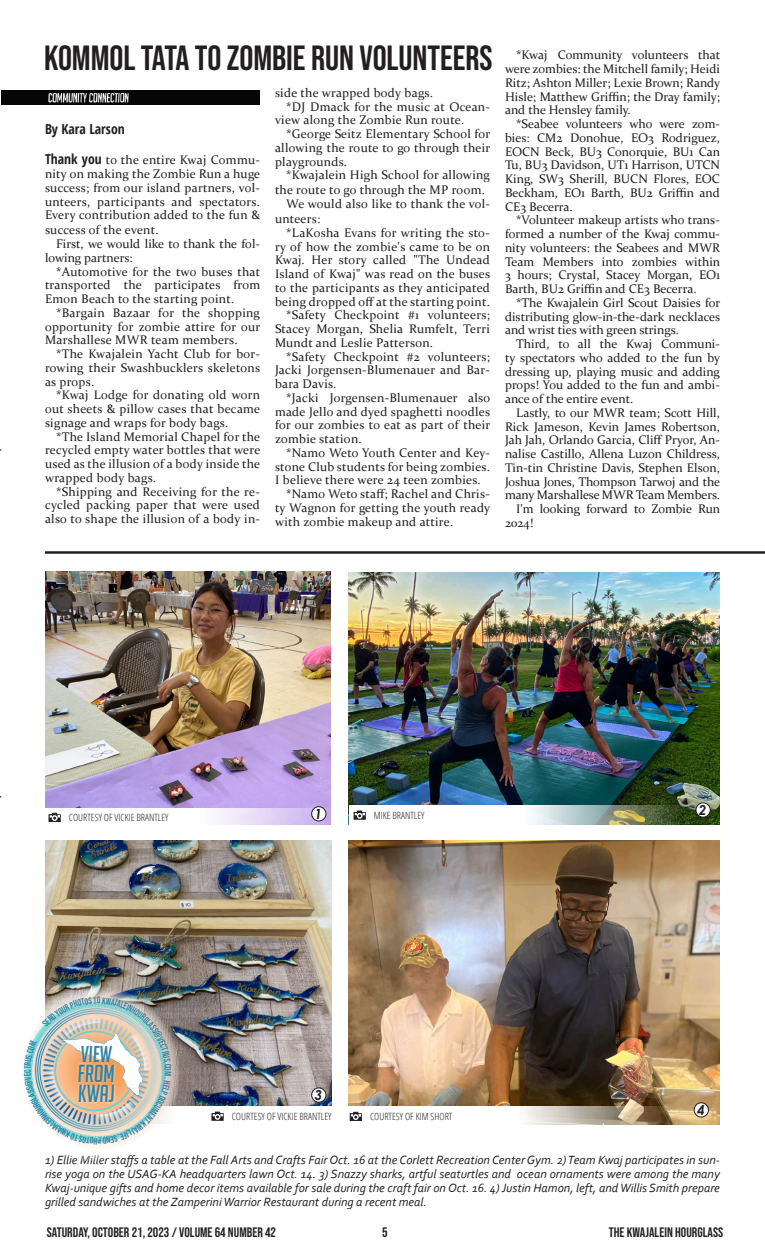
<style>
.page{position:relative;width:765px;height:1260px;background:#fff}
.page>*{position:absolute;margin:0;border:0;box-sizing:border-box;transform-origin:0 0}
.t1{font:35px "Bebas Neue";color:#231f20}
.t2{font:italic 24.12px/20.1px "Big Noodle Titling";color:#3483a4}
.t3{font:italic 22.38px "Big Noodle Titling";color:#3483a4}
.t4{font:13.75px "Bebas Neue";color:#231f20}
.t5{font:700 condensed 13.75px "Open Sans";color:#231f20}
.t6{font:italic 700 13.75px "Century Gothic";color:#231f20}
.Body_Text{font:12.5px/13.8px "Constantia";letter-spacing:.02em;color:#231f20;text-align:justify}
.t7{font:italic 12.5px/13.8px "Corbel";color:#231f20;text-align:justify}
.Body_Text-2{font:12.5px/13.8px "Constantia";color:#231f20}
.Body_Text-3{font:12.5px/13.8px "Constantia";letter-spacing:-.01em;color:#231f20}
.t8{font:300 condensed 10px "Open Sans";color:#231f20}
.t9{font:9.38px "Bebas Neue";color:#3483a4}
.s1{font-family:"Open Sans";font-weight:700;font-stretch:condensed;font-size:13.75px}
</style>
<div class="page">
<img style="left:349px;top:840px;width:370px;height:285px">
<img style="left:45px;top:840px;width:286px;height:266px">
<img style="left:45px;top:571px;width:285px;height:237px">
<img style="left:349px;top:572px;width:371px;height:253px">
<img style="left:1px;top:91px;width:259px;height:14px">
<hr style="left:45px;top:551px;width:720px;height:3px;background:#231f20">
<svg style="left:48px;top:808px;width:283px;height:17px"></svg>
<div style="left:49px;top:814px;width:12px;height:8px;border:1px solid #231f20"></div>
<svg style="left:50px;top:813px;width:10px;height:8px"></svg>
<svg style="left:349px;top:805px;width:332px;height:20px"></svg>
<div style="left:354px;top:812px;width:12px;height:8px;border:1px solid #231f20"></div>
<svg style="left:355px;top:811px;width:10px;height:8px"></svg>
<svg style="left:349px;top:1107px;width:325px;height:18px"></svg>
<div style="left:350px;top:1113px;width:12px;height:8px;border:1px solid #231f20"></div>
<svg style="left:351px;top:1112px;width:10px;height:8px"></svg>
<div style="left:312px;top:807px;width:14px;height:14px;background:#fff;border-radius:50%"></div>
<div style="left:311px;top:806px;width:15px;height:15px;border:1px solid #231f20;border-radius:50%"></div>
<div style="left:696px;top:803px;width:14px;height:14px;background:#fff;border-radius:50%"></div>
<div style="left:696px;top:803px;width:15px;height:14px;border:1px solid #231f20;border-radius:50%"></div>
<div style="left:694px;top:1103px;width:14px;height:14px;background:#fff;border-radius:50%"></div>
<div style="left:694px;top:1102px;width:15px;height:15px;border:1px solid #231f20;border-radius:50%"></div>
<div style="left:212px;top:1113px;width:12px;height:8px;border:1px solid #231f20"></div>
<svg style="left:213px;top:1112px;width:10px;height:8px"></svg>
<div style="left:312px;top:1088px;width:14px;height:14px;background:#fff;border-radius:50%"></div>
<div style="left:311px;top:1088px;width:15px;height:15px;border:1px solid #231f20;border-radius:50%"></div>
<img style="left:45px;top:972px;width:150px;height:134px">
<img style="left:24px;top:993px;width:150px;height:155px">
<p class="t1" style="left:44px;top:38px;width:450px">KOMMOL TATA TO ZOMBIE RUN VOLUNTEERS</p>
<p class="Body_Text" style="left:275px;top:85px;width:159px">side the wrapped body bags.</p>
<p class="Body_Text" style="left:275px;top:99px;width:216px;text-indent:11px">*DJ Dmack for the music at Ocean&shy;view along the Zombie Run route.</p>
<p class="Body_Text" style="left:275px;top:126px;width:217px;text-indent:11px">*George Seitz Elementary School for allowing the route to go through their playgrounds.</p>
<p class="Body_Text" style="left:275px;top:167px;width:217px;line-height:15px;text-indent:11px">*Kwajalein High School for allowing the route to go through the MP room.</p>
<p class="Body_Text" style="left:275px;top:196px;width:216px;line-height:15px;text-indent:11px">We would also like to thank the vol&shy;unteers:</p>
<p class="Body_Text" style="left:275px;top:225px;width:217px;text-indent:11px">*LaKosha Evans for writing the sto&shy;ry of how the zombie's came to be on Kwaj. Her story called "The Undead Island of Kwaj" was read on the buses to the participants as they anticipated being dropped off at the starting point.</p>
<p class="Body_Text" style="left:275px;top:308px;width:217px;text-indent:11px">*Safety Checkpoint #1 volunteers; Stacey Morgan, Shelia Rumfelt, Terri Mundt and Leslie Patterson.</p>
<p class="Body_Text" style="left:275px;top:349px;width:217px;text-indent:11px">*Safety Checkpoint #2 volunteers; Jacki Jorgensen-Blumenauer and Bar&shy;bara Davis.</p>
<p class="Body_Text" style="left:275px;top:390px;width:217px;text-indent:11px">*Jacki Jorgensen-Blumenauer also made Jello and dyed spaghetti noodles for our zombies to eat as part of their zombie station.</p>
<p class="Body_Text" style="left:275px;top:445px;width:216px;text-indent:11px">*Namo Weto Youth Center and Key&shy;stone Club students for being zombies.<br>I believe there were 24 teen zombies.</p>
<p class="Body_Text" style="left:275px;top:486px;width:217px;text-indent:11px">*Namo Weto staff; Rachel and Chris&shy;ty Wagnon for getting the youth ready with zombie makeup and attire.</p>
<p class="t5" style="left:45px;top:120px;width:81px">By Kara Larson</p>
<p class="Body_Text" style="left:45px;top:153px;width:217px"><span class="s1">Thank you</span> to the entire Kwaj Commu&shy;nity on making the Zombie Run a huge success; from our island partners, vol&shy;unteers, participants and spectators.<br>Every contribution added to the fun &amp;</p>
<p class="Body_Text" style="left:45px;top:223px;width:115px">success of the event.</p>
<p class="Body_Text-2" style="left:45px;top:236px;width:216px;text-indent:11px">First, we would like to thank the fol&shy;lowing partners:</p>
<p class="Body_Text" style="left:45px;top:264px;width:217px;text-indent:11px">*Automotive for the two buses that transported the participates from Emon Beach to the starting point.</p>
<p class="Body_Text" style="left:45px;top:305px;width:217px;text-indent:11px">*Bargain Bazaar for the shopping opportunity for zombie attire for our Marshallese MWR team members.</p>
<p class="Body_Text" style="left:45px;top:346px;width:217px;text-indent:11px">*The Kwajalein Yacht Club for bor&shy;rowing their Swashbucklers skeletons as props.</p>
<p class="Body_Text" style="left:45px;top:388px;width:217px;text-indent:11px">*Kwaj Lodge for donating old worn out sheets &amp; pillow cases that became signage and wraps for body bags.</p>
<p class="Body_Text" style="left:45px;top:429px;width:217px;text-indent:11px">*The Island Memorial Chapel for the recycled empty water bottles that were used as the illusion of a body inside the wrapped body bags.</p>
<p class="Body_Text" style="left:45px;top:484px;width:216px;text-indent:11px">*Shipping and Receiving for the re&shy;cycled packing paper that were used also to shape the illusion of a body in-</p>
<p class="Body_Text" style="left:505px;top:48px;width:217px;text-indent:11px">*Kwaj Community volunteers that were zombies: the Mitchell family; Heidi Ritz; Ashton Miller; Lexie Brown; Randy Hisle; Matthew Griffin; the Dray family; and the Hensley family.</p>
<p class="Body_Text" style="left:505px;top:116px;width:217px;text-indent:11px">*Seabee volunteers who were zom&shy;bies: CM2 Donohue, EO3 Rodriguez, EOCN Beck, BU3 Conorquie, BU1 Can Tu, BU3 Davidson, UT1 Harrison, UTCN King, SW3 Sherill, BUCN Flores, EOC Beckham, EO1 Barth, BU2 Griffin and CE3 Becerra.</p>
<p class="Body_Text" style="left:505px;top:213px;width:217px;text-indent:11px">*Volunteer makeup artists who trans&shy;formed a number of the Kwaj commu&shy;nity volunteers: the Seabees and MWR Team Members into zombies within 3 hours; Crystal, Stacey Morgan, EO1<br>Barth, BU2 Griffin and CE3 Becerra.</p>
<p class="Body_Text" style="left:505px;top:295px;width:217px;text-indent:11px">*The Kwajalein Girl Scout Daisies for distributing glow-in-the-dark necklaces and wrist ties with green strings.</p>
<p class="Body_Text" style="left:505px;top:336px;width:217px;text-indent:11px">Third, to all the Kwaj Communi&shy;ty spectators who added to the fun by dressing up, playing music and adding props! You added to the fun and ambi&shy;ance of the entire event.</p>
<p class="Body_Text" style="left:505px;top:405px;width:217px;text-indent:11px">Lastly, to our MWR team; Scott Hill, Rick Jameson, Kevin James Robertson, Jah Jah, Orlando Garcia, Cliff Pryor, An&shy;nalise Castillo, Allena Luzon Childress, Tin-tin Christine Davis, Stephen Elson, Joshua Jones, Thompson Tarwoj and the many Marshallese MWR Team Members.</p>
<p class="Body_Text-3" style="left:505px;top:501px;width:217px;text-indent:11px">I'm looking forward to Zombie Run<br>2024!</p>
<p class="t6" style="left:315px;top:803px;width:9px">1</p>
<p class="t6" style="left:699px;top:800px;width:9px">2</p>
<p class="t8" style="left:69px;top:811px;width:101px">COURTESY OF VICKIE BRANTLEY</p>
<p class="t8" style="left:374px;top:809px;width:52px">MIKE BRANTLEY</p>
<p class="t9" style="left:22px;top:1073px;width:5px;rotate:-90deg">C</p>
<p class="t3" style="left:81px;top:1042px;width:33px">VIEW</p>
<p class="t2" style="left:78px;top:1063px;width:38px">FROM<br>KWAJ</p>
<p class="t6" style="left:315px;top:1085px;width:9px">3</p>
<p class="t8" style="left:232px;top:1110px;width:101px">COURTESY OF VICKIE BRANTLEY</p>
<p class="t8" style="left:370px;top:1110px;width:84px">COURTESY OF KIM SHORT</p>
<p class="t6" style="left:697px;top:1100px;width:9px">4</p>
<p class="t7" style="left:45px;top:1153px;width:677px">1) Ellie Miller staffs a table at the Fall Arts and Crafts Fair Oct. 16 at the Corlett Recreation Center Gym. 2) Team Kwaj participates in sun&shy;rise yoga on the USAG-KA headquarters lawn Oct. 14. 3) Snazzy sharks, artful seaturtles and ocean ornaments were among the many Kwaj-unique gifts and home decor items available for sale during the craft fair on Oct. 16. 4) Justin Hamon, left, and Willis Smith prepare grilled sandwiches at the Zamperini Warrior Restaurant during a recent meal.</p>
<p class="t4" style="left:47px;top:1225px;width:231px">SATURDAY, OCTOBER 21, 2023 / VOLUME 64 NUMBER 42</p>
<p class="t4" style="left:382px;top:1224px;width:7px">5</p>
<p class="t4" style="left:609px;top:1225px;width:116px">THE KWAJALEIN HOURGLASS</p>
</div>
